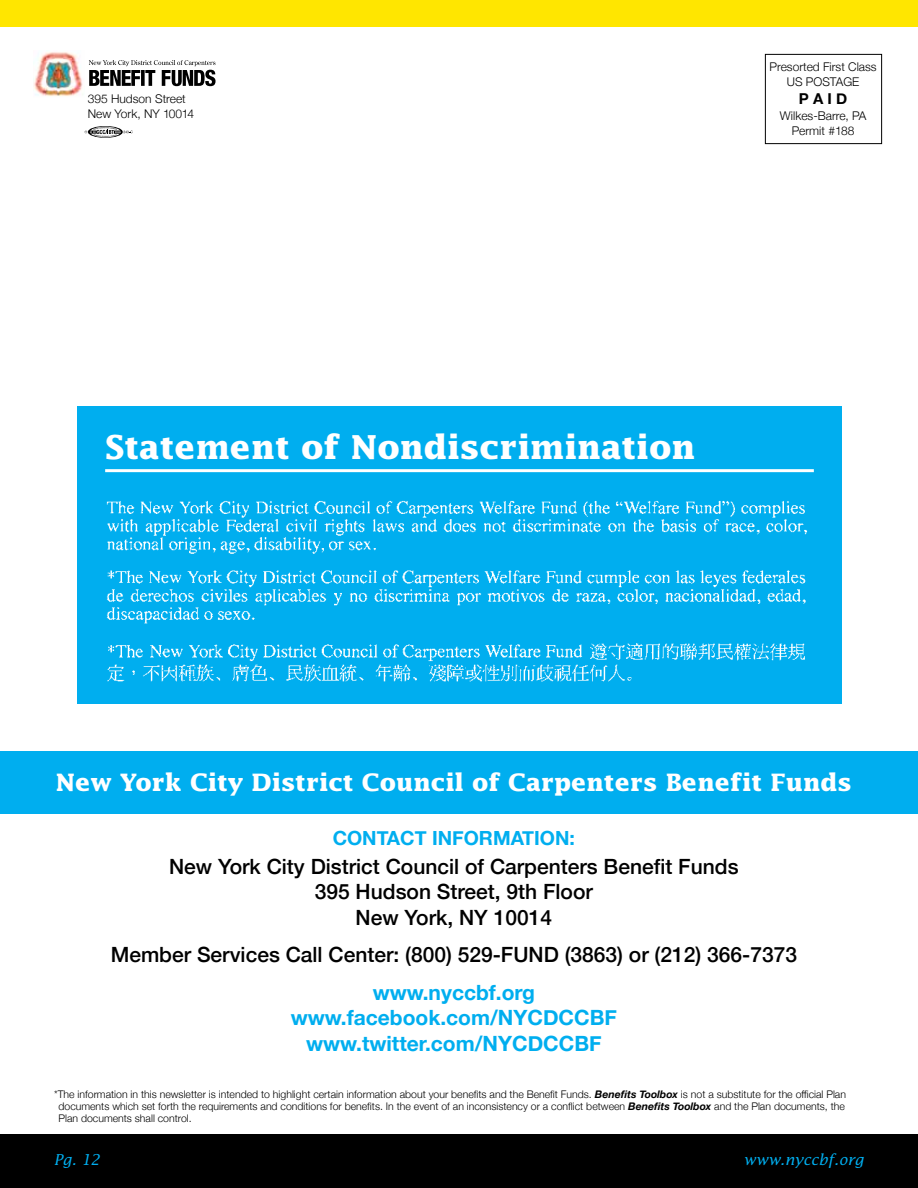
<style>
.page{position:relative;width:918px;height:1188px;background:#fff}
.page>*{position:absolute;margin:0;border:0;box-sizing:border-box;transform-origin:0 0}
.t1{font:700 33px "Lucida";color:#fff}
.t2{font:700 24px "Lucida";color:#fff}
.t3{font:500 21px/25.5px "Helvetica Neue";color:#000;text-align:center}
.t4{font:700 21px/25.5px "Helvetica Neue";color:#00aeef;text-align:center}
.t5{font:700 19.5px "Helvetica Neue";color:#00aeef}
.t6{font:italic 15px "Lucida";color:#00aeef}
.t7{font:700 15px "Helvetica Neue";color:#000}
.t8{font:300 12px/15px "Helvetica Neue";color:#000;text-align:center}
.t9{font:300 10.5px/12px "Helvetica Neue";color:#000;text-align:justify}
.s1{font-weight:700;font-style:italic}
</style>
<div class="page">
<div style="left:78px;top:406px;width:764px;height:297px;background:#00aeef"></div>
<div style="left:0;top:752px;width:918px;height:62px;background:#00aeef"></div>
<div style="left:0;top:1135px;width:918px;height:53px;background:#000"></div>
<div style="left:0;top:0;width:918px;height:27px;background:#ffe600"></div>
<img style="left:106px;top:500px;width:702px;height:182px">
<hr style="left:105px;top:469px;width:709px;height:3px;background:#fff">
<div style="left:765px;top:54px;width:117px;height:90px;border:1px solid #000"></div>
<svg style="left:85px;top:126px;width:48px;height:12px"></svg>
<img style="left:33px;top:52px;width:50px;height:45px">
<svg style="left:89px;top:60px;width:127px;height:26px"></svg>
<p class="t8" style="left:88px;top:90px;width:108px;text-align:left">395 Hudson Street<br>New York, NY 10014</p>
<p class="t8" style="left:770px;top:58px;width:109px">Presorted First Class<br>US POSTAGE</p>
<h3 class="t7" style="left:799px;top:87px;width:50px">P A I D</h3>
<p class="t8" style="left:780px;top:108px;width:88px">Wilkes-Barre, PA<br>Permit #188</p>
<h1 class="t1" style="left:105px;top:427px;width:592px">Statement of Nondiscrimination</h1>
<h2 class="t2" style="left:56px;top:768px;width:797px">New York City District Council of Carpenters Benefit Funds</h2>
<h3 class="t5" style="left:333px;top:823px;width:244px">CONTACT INFORMATION:</h3>
<h3 class="t3" style="left:169px;top:852px;width:571px">New York City District Council of Carpenters Benefit Funds<br>395 Hudson Street, 9th Floor<br>New York, NY 10014</h3>
<h3 class="t3" style="left:111px;top:940px;width:688px">Member Services Call Center: (800) 529-FUND (3863) or (212) 366-7373</h3>
<h3 class="t4" style="left:291px;top:980px;width:328px">www.nyccbf.org www.facebook.com/NYCDCCBF www.twitter.com/NYCDCCBF</h3>
<p class="t9" style="left:58px;top:1088px;width:789px;text-indent:-4px">*The information in this newsletter is intended to highlight certain information about your benefits and the Benefit Funds. <span class="s1">Benefits Toolbox</span> is not a substitute for the official Plan documents which set forth the requirements and conditions for benefits. In the event of an inconsistency or a conflict between <span class="s1">Benefits Toolbox</span> and the Plan documents, the Plan documents shall control.</p>
<h3 class="t6" style="left:54px;top:1151px;width:47px">Pg. 12</h3>
<h3 class="t6" style="left:743px;top:1151px;width:122px">www.nyccbf.org</h3>
</div>
